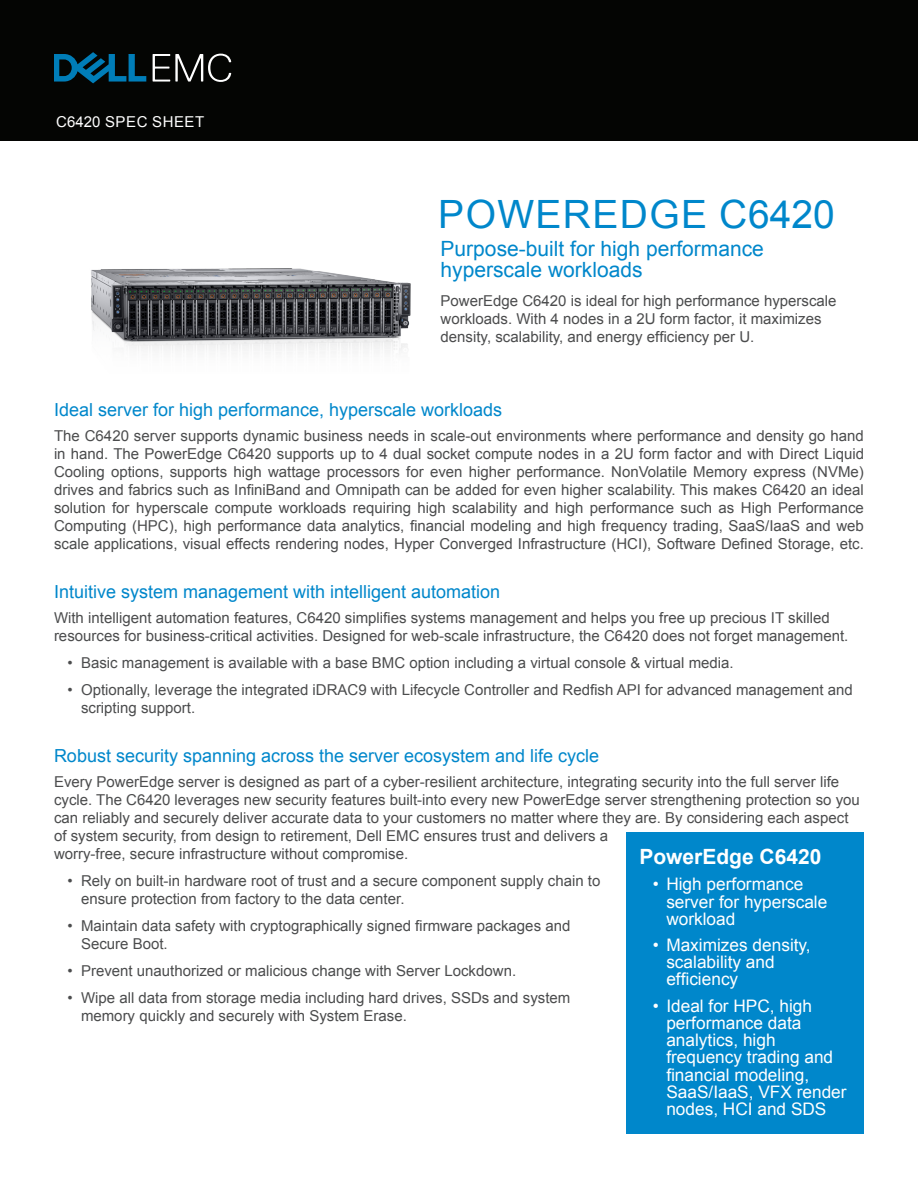
<style>
.page{position:relative;width:918px;height:1188px;background:#fff}
.page>*{position:absolute;margin:0;border:0;box-sizing:border-box;transform-origin:0 0}
.Document_Headline{font:39px "Arial";letter-spacing:.035em;color:#0087cb}
.Document_Headline-2{font:21px "Arial";color:#0087cb}
.Body_Headline{font:700 21px "Arial";color:#fff}
.Body_Text{font:18px "Arial";color:#0087cb}
.Body_Headline-2{font:18px "Arial";color:#0087cb}
.t1{font:17.25px/17.2px "Arial";color:#fff}
.Body_Text-2{font:15px/18px "Arial";color:#4b4c4d}
.Body_copy_Dell_Dark{font:15px/18px "Arial";color:#4b4c4d}
.Table_Text{font:15px "Arial";letter-spacing:.035em;color:#fff}
</style>
<div class="page">
<div style="left:0;top:0;width:918px;height:141px;background:#040503"></div>
<svg style="left:153px;top:54px;width:78px;height:28px"></svg>
<svg style="left:55px;top:52px;width:91px;height:31px"></svg>
<div style="left:626px;top:832px;width:238px;height:301px;background:#0087cb"></div>
<img style="left:91px;top:268px;width:320px;height:83px">
<p class="Table_Text" style="left:56px;top:111px;width:150px">C6420 SPEC SHEET</p>
<p class="Document_Headline" style="left:438px;top:188px;width:398px">POWEREDGE C6420</p>
<p class="Document_Headline-2" style="left:441px;top:235px;width:325px">Purpose-built for high performance</p>
<p class="Document_Headline-2" style="left:441px;top:255px;width:203px">hyperscale workloads</p>
<p class="Body_copy_Dell_Dark" style="left:441px;top:292px;width:397px">PowerEdge C6420 is ideal for high performance hyperscale workloads. With 4 nodes in a 2U form factor, it maximizes density, scalability, and energy efficiency per U.</p>
<p class="Body_Text" style="left:54px;top:397px;width:450px">Ideal server for high performance, hyperscale workloads</p>
<p class="Body_Text-2" style="left:54px;top:426px;width:812px;text-align:justify">The C6420 server supports dynamic business needs in scale-out environments where performance and density go hand in hand. The PowerEdge C6420 supports up to 4 dual socket compute nodes in a 2U form factor and with Direct Liquid Cooling options, supports high wattage processors for even higher performance. NonVolatile Memory express (NVMe) drives and fabrics such as InfiniBand and Omnipath can be added for even higher scalability. This makes C6420 an ideal solution for hyperscale compute workloads requiring high scalability and high performance such as High Performance Computing (HPC), high performance data analytics, financial modeling and high frequency trading, SaaS/IaaS and web scale applications, visual effects rendering nodes, Hyper Converged Infrastructure (HCI), Software Defined Storage, etc.</p>
<p class="Body_Text" style="left:54px;top:579px;width:448px">Intuitive system management with intelligent automation</p>
<p class="Body_Text-2" style="left:54px;top:609px;width:796px">With intelligent automation features, C6420 simplifies systems management and helps you free up precious IT skilled resources for business-critical activities. Designed for web-scale infrastructure, the C6420 does not forget management.</p>
<p class="Body_Text-2" style="left:68px;top:653px;width:668px">• Basic management is available with a base BMC option including a virtual console &amp; virtual media.</p>
<p class="Body_Text-2" style="left:81px;top:680px;width:773px;text-indent:-14px">• Optionally, leverage the integrated iDRAC9 with Lifecycle Controller and Redfish API for advanced management and scripting support.</p>
<p class="Body_Headline-2" style="left:54px;top:744px;width:547px">Robust security spanning across the server ecosystem and life cycle</p>
<p class="Body_Text-2" style="left:54px;top:773px;width:807px">Every PowerEdge server is designed as part of a cyber-resilient architecture, integrating security into the full server life cycle. The C6420 leverages new security features built-into every new PowerEdge server strengthening protection so you can reliably and securely deliver accurate data to your customers no matter where they are. By considering each aspect of system security, from design to retirement, Dell EMC ensures trust and delivers a<br>worry-free, secure infrastructure without compromise.</p>
<p class="Body_Text-2" style="left:81px;top:872px;width:521px;text-indent:-14px">• Rely on built-in hardware root of trust and a secure component supply chain to ensure protection from factory to the data center.</p>
<p class="Body_Text-2" style="left:81px;top:916px;width:491px;text-indent:-14px">• Maintain data safety with cryptographically signed firmware packages and<br>Secure Boot.</p>
<p class="Body_Text-2" style="left:68px;top:961px;width:450px">• Prevent unauthorized or malicious change with Server Lockdown.</p>
<p class="Body_Text-2" style="left:81px;top:988px;width:491px;text-indent:-14px">• Wipe all data from storage media including hard drives, SSDs and system memory quickly and securely with System Erase.</p>
<p class="Body_Headline" style="left:639px;top:842px;width:184px">PowerEdge C6420</p>
<p class="t1" style="left:666px;top:876px;width:163px;text-indent:-14px">• High performance server for hyperscale workload</p>
<p class="t1" style="left:666px;top:936px;width:146px;text-indent:-14px">• Maximizes density, scalability and efficiency</p>
<p class="t1" style="left:666px;top:997px;width:182px;text-indent:-14px">• Ideal for HPC, high performance data analytics, high frequency trading and financial modeling,<br>SaaS/IaaS, VFX render nodes, HCI and SDS</p>
</div>
